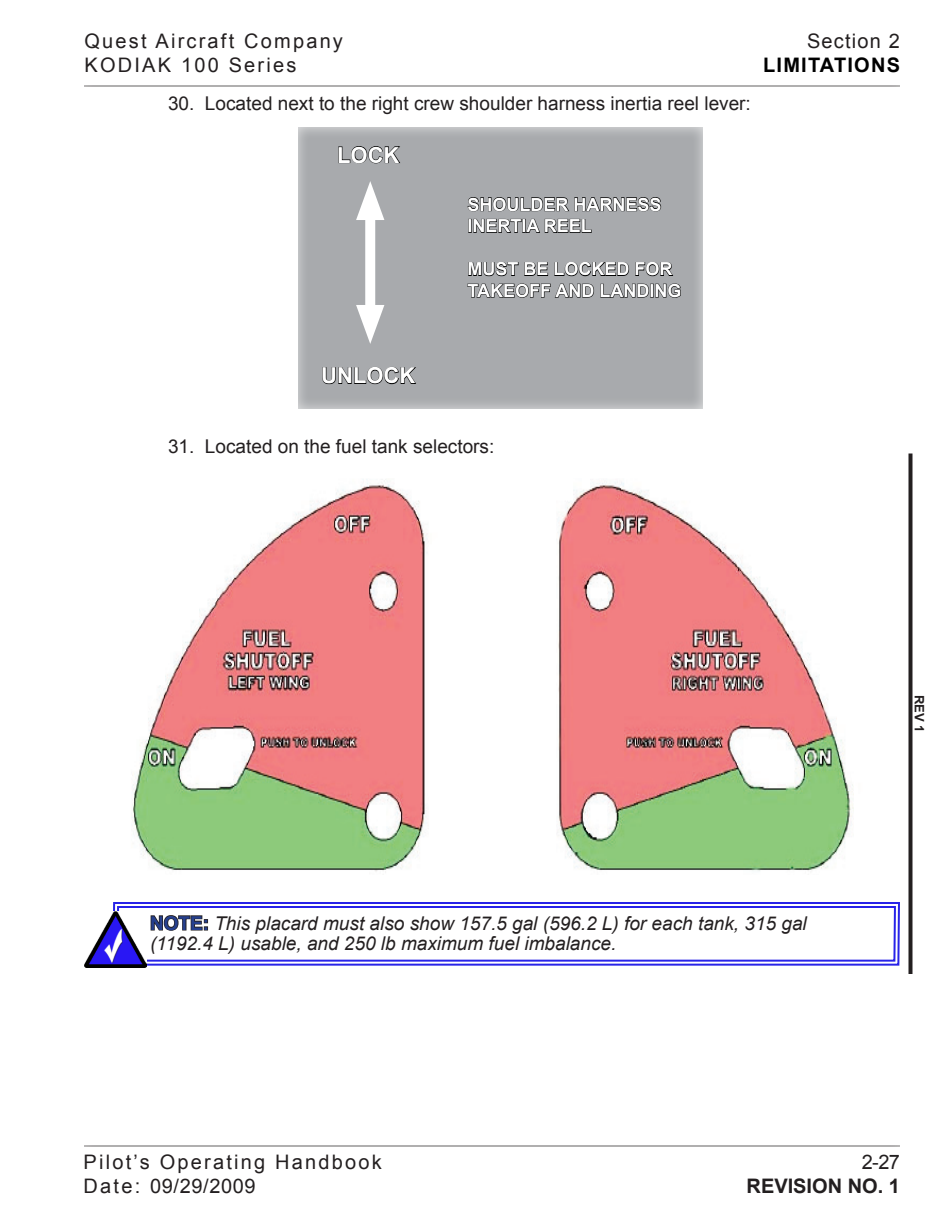
<style>
.page{position:relative;width:936px;height:1224px;background:#fff}
.page>*{position:absolute;margin:0;border:0;box-sizing:border-box;transform-origin:0 0}
.t1{font:700 22px "Arial";color:#fff}
.t2{font:20px "Arial";letter-spacing:.11em;color:#231f20}
.t3{font:20px "Arial";letter-spacing:.03em;color:#231f20}
.t4{font:700 20px "Arial";color:#231f20}
.t5{font:700 20px "Arial";letter-spacing:.06em;color:#000}
.t6{font:20px "Arial";letter-spacing:.06em;color:#231f20}
.Colored_Box_Text{font:italic 19px/20px "Arial";color:#231f20}
.Heading_2_Body_Inden{font:19px "Arial";color:#231f20}
.t7{font:700 18px "Arial";color:#fff}
.t8{font:700 13px "Arial";color:#231f20}
.s1{font-weight:700;font-style:normal;color:#253f8e}
</style>
<div class="page">
<div style="left:81px;top:84px;width:820px;height:6px;background:#fff;opacity:.75"></div>
<div style="left:81px;top:1143px;width:820px;height:6px;background:#fff;opacity:.75"></div>
<div style="left:284px;top:120px;width:422px;height:292px;background:#fff;opacity:.75"></div>
<svg style="left:467px;top:197px;width:195px;height:15px;background:#6d6e70"></svg>
<svg style="left:469px;top:218px;width:123px;height:15px;background:#6c6d6f"></svg>
<svg style="left:468px;top:261px;width:205px;height:16px;background:#737577"></svg>
<svg style="left:467px;top:283px;width:214px;height:15px;background:#6f7173"></svg>
<svg style="left:338px;top:146px;width:62px;height:18px"></svg>
<svg style="left:322px;top:366px;width:94px;height:19px;background:#7c7d7f"></svg>
<div style="left:365px;top:204px;width:10px;height:117px;background:#fff"></div>
<svg style="left:356px;top:181px;width:28px;height:39px"></svg>
<svg style="left:356px;top:305px;width:28px;height:39px"></svg>
<svg style="left:112px;top:497px;width:789px;height:652px"></svg>
<svg style="left:116px;top:509px;width:781px;height:454px"></svg>
<svg style="left:150px;top:914px;width:58px;height:18px"></svg>
<img style="left:84px;top:911px;width:63px;height:57px">
<svg style="left:908px;top:454px;width:4px;height:520px;background:#3e3a3b"></svg>
<p class="t2" style="left:84px;top:28px;width:260px">Quest Aircraft Company</p>
<p class="t2" style="left:84px;top:52px;width:213px">KODIAK 100 Series</p>
<p class="Heading_2_Body_Inden" style="left:168px;top:91px;width:584px">30. Located next to the right crew shoulder harness inertia reel lever:</p>
<p class="t1" style="left:337px;top:140px;width:64px">LOCK</p>
<p class="t7" style="left:468px;top:192px;width:196px">SHOULDER HARNESS</p>
<p class="t7" style="left:468px;top:214px;width:126px">INERTIA REEL</p>
<p class="t7" style="left:468px;top:257px;width:207px">MUST BE LOCKED FOR</p>
<p class="t7" style="left:468px;top:279px;width:215px">TAKEOFF AND LANDING</p>
<p class="t6" style="left:807px;top:28px;width:94px">Section 2</p>
<p class="t5" style="left:763px;top:52px;width:138px">LIMITATIONS</p>
<p class="t1" style="left:321px;top:361px;width:96px">UNLOCK</p>
<p class="Heading_2_Body_Inden" style="left:168px;top:434px;width:328px">31. Located on the fuel tank selectors:</p>
<p class="Colored_Box_Text" style="left:150px;top:913px;width:658px"><span class="s1">NOTE:</span> This placard must also show 157.5 gal (596.2 L) for each tank, 315 gal (1192.4 L) usable, and 250 lb maximum fuel imbalance.</p>
<p class="t8" style="left:928px;top:695px;width:39px;rotate:90deg">REV 1</p>
<p class="t2" style="left:84px;top:1148px;width:300px">Pilot’s Operating Handbook</p>
<p class="t3" style="left:84px;top:1172px;width:174px">Date: 09/29/2009</p>
<p class="t2" style="left:862px;top:1148px;width:40px">2-27</p>
<p class="t4" style="left:747px;top:1172px;width:155px">REVISION NO. 1</p>
</div>
